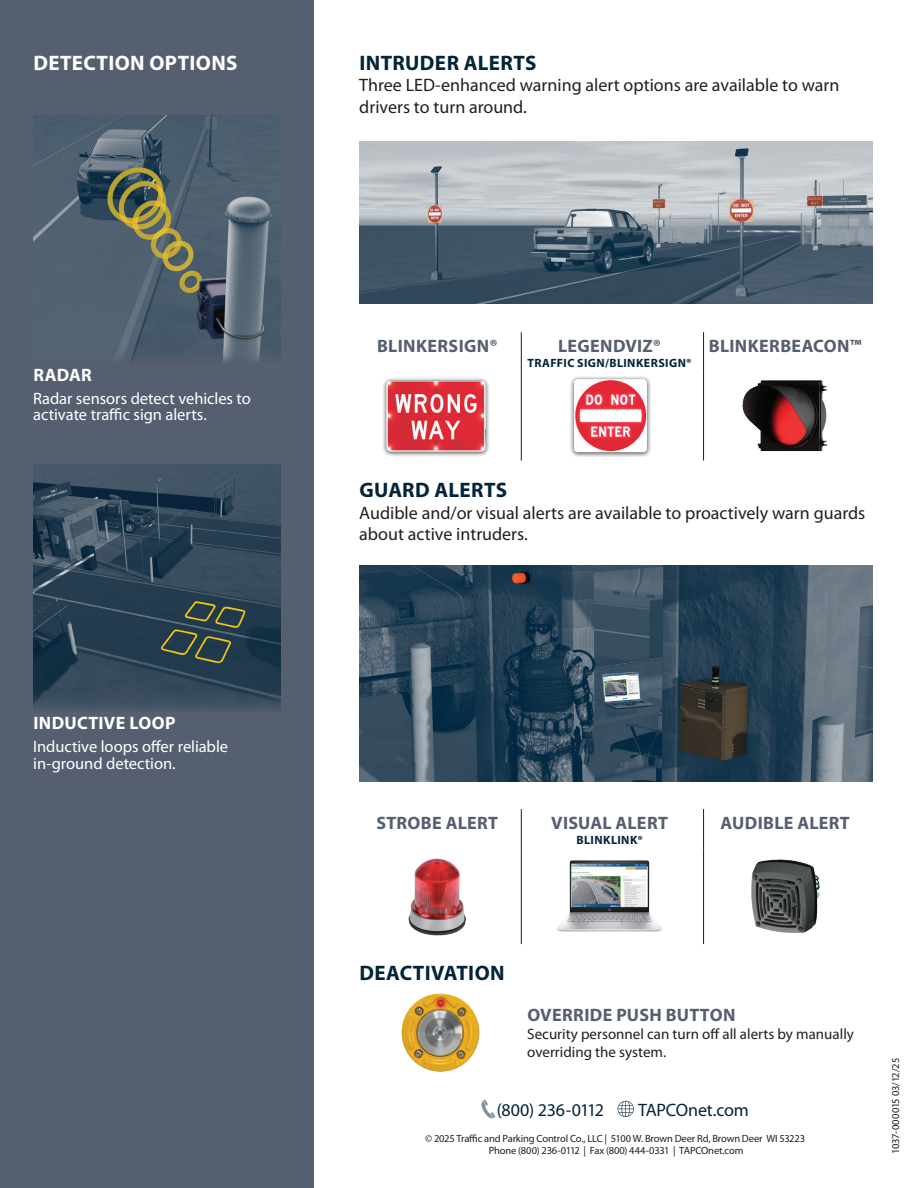
<style>
.page{position:relative;width:918px;height:1188px;background:#fff}
.page>*{position:absolute;margin:0;border:0;box-sizing:border-box;transform-origin:0 0}
.t1{font:700 21px "Myriad Pro";letter-spacing:.02em;color:#042438}
.t2{font:700 21px "Myriad Pro";letter-spacing:.02em;color:#fff}
.t3{font:18px/21.6px "Myriad Pro";color:#231f20}
.t4{font:700 18px "Myriad Pro";letter-spacing:.02em;color:#555f6f}
.t5{font:18px "Myriad Pro";letter-spacing:-.01em;color:#042438}
.t6{font:700 18px "Myriad Pro";letter-spacing:.015em;color:#fff}
.t7{font:16.5px/16.5px "Myriad Pro";color:#fff}
.t8{font:15px/18px "Myriad Pro";color:#231f20}
.t9{font:700 12px "Myriad Pro";letter-spacing:.035em;color:#042438}
.t10{font:10.5px/12.6px "Myriad Pro";letter-spacing:-.015em;color:#231f20;text-align:center}
</style>
<div class="page">
<img style="left:359px;top:141px;width:513px;height:162px">
<hr style="left:521px;top:332px;width:1px;height:41px;background:#042438">
<hr style="left:703px;top:332px;width:1px;height:41px;background:#042438">
<hr style="left:521px;top:373px;width:1px;height:87px;background:#042438">
<hr style="left:703px;top:373px;width:1px;height:87px;background:#042438">
<img style="left:383px;top:378px;width:106px;height:78px">
<img style="left:570px;top:376px;width:81px;height:81px">
<img style="left:742px;top:380px;width:85px;height:71px">
<img style="left:359px;top:566px;width:513px;height:216px">
<hr style="left:521px;top:809px;width:1px;height:41px;background:#231f20">
<hr style="left:703px;top:809px;width:1px;height:41px;background:#231f20">
<hr style="left:521px;top:850px;width:1px;height:94px;background:#231f20">
<hr style="left:703px;top:850px;width:1px;height:94px;background:#231f20">
<img style="left:408px;top:858px;width:58px;height:78px">
<img style="left:556px;top:860px;width:107px;height:72px">
<img style="left:751px;top:859px;width:69px;height:74px">
<img style="left:401px;top:993px;width:79px;height:79px">
<div style="left:0;top:0;width:314px;height:1188px;background:#555f6f"></div>
<svg style="left:481px;top:1100px;width:14px;height:19px"></svg>
<svg style="left:618px;top:1101px;width:16px;height:16px"></svg>
<img style="left:33px;top:464px;width:247px;height:246px">
<img style="left:33px;top:116px;width:247px;height:246px">
<p class="t2" style="left:33px;top:49px;width:206px">DETECTION OPTIONS</p>
<p class="t6" style="left:33px;top:363px;width:60px">RADAR</p>
<p class="t7" style="left:33px;top:390px;width:219px">Radar sensors detect vehicles to activate traffic sign alerts.</p>
<p class="t6" style="left:33px;top:711px;width:144px">INDUCTIVE LOOP</p>
<p class="t7" style="left:33px;top:738px;width:196px">Inductive loops offer reliable in-ground detection.</p>
<p class="t1" style="left:360px;top:49px;width:179px">INTRUDER ALERTS</p>
<p class="t3" style="left:359px;top:74px;width:482px">Three LED-enhanced warning alert options are available to warn drivers to turn around.</p>
<p class="t4" style="left:377px;top:334px;width:122px">BLINKERSIGN®</p>
<p class="t4" style="left:558px;top:334px;width:105px">LEGENDVIZ®</p>
<p class="t9" style="left:528px;top:355px;width:166px">TRAFFIC SIGN/BLINKERSIGN®</p>
<p class="t4" style="left:709px;top:334px;width:154px">BLINKERBEACON™</p>
<p class="t1" style="left:360px;top:476px;width:149px">GUARD ALERTS</p>
<p class="t3" style="left:359px;top:502px;width:508px">Audible and/or visual alerts are available to proactively warn guards about active intruders.</p>
<p class="t4" style="left:377px;top:811px;width:123px">STROBE ALERT</p>
<p class="t4" style="left:551px;top:811px;width:118px">VISUAL ALERT</p>
<p class="t9" style="left:576px;top:832px;width:68px">BLINKLINK®</p>
<p class="t4" style="left:721px;top:811px;width:131px">AUDIBLE ALERT</p>
<p class="t1" style="left:360px;top:959px;width:147px">DEACTIVATION</p>
<p class="t4" style="left:527px;top:1004px;width:210px">OVERRIDE PUSH BUTTON</p>
<p class="t8" style="left:527px;top:1025px;width:328px">Security personnel can turn off all alerts by manually overriding the system.</p>
<p class="t5" style="left:497px;top:1098px;width:109px">(800) 236-0112</p>
<p class="t5" style="left:638px;top:1098px;width:112px">TAPCOnet.com</p>
<p class="t10" style="left:425px;top:1132px;width:381px">© 2025 Traffic and Parking Control Co., LLC | 5100 W. Brown Deer Rd, Brown Deer WI 53223<br>Phone (800) 236-0112 | Fax (800) 444-0331 | TAPCOnet.com</p>
<p class="t10" style="left:889px;top:1154px;width:98px;rotate:-90deg">1037-000015 03/12/25</p>
</div>
